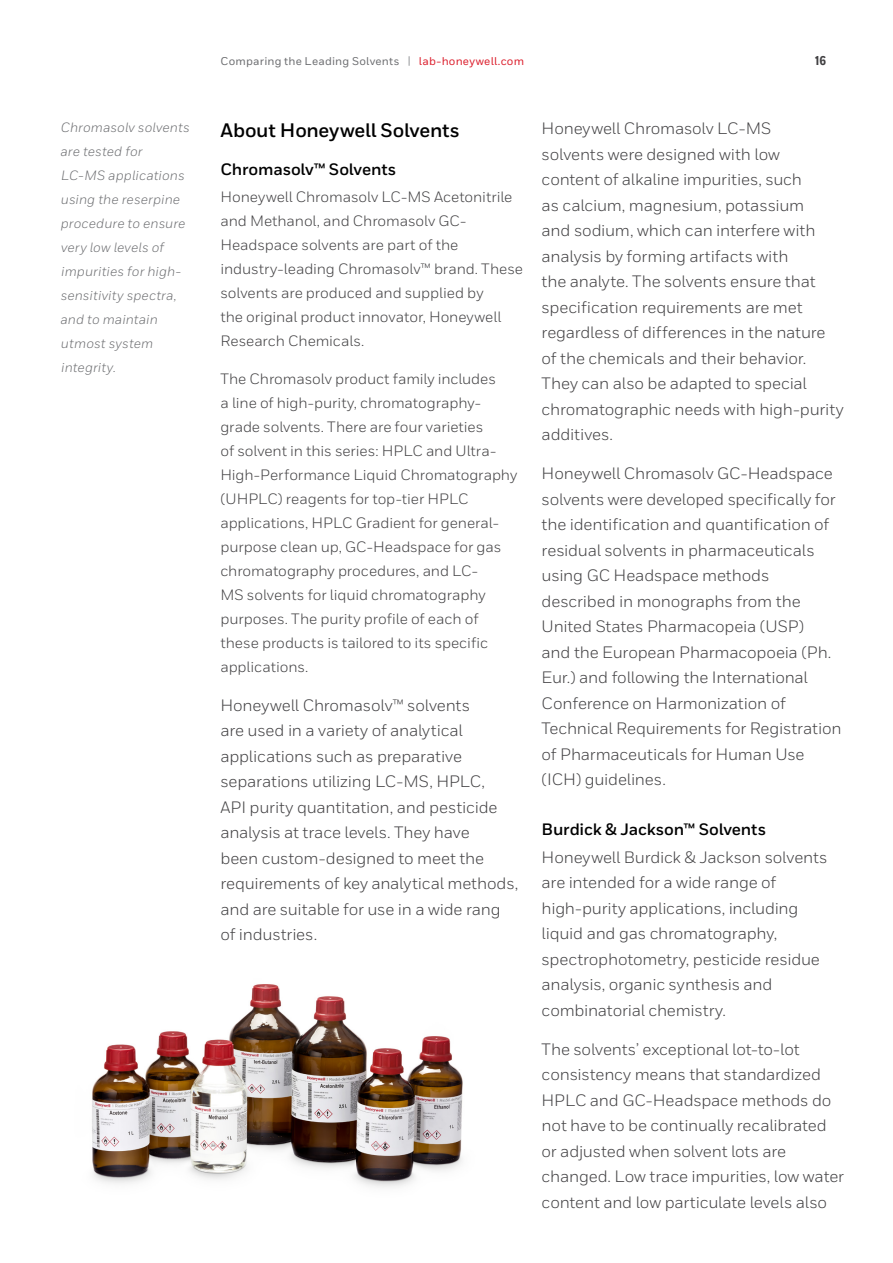
<style>
.page{position:relative;width:893px;height:1263px;background:#fff}
.page>*{position:absolute;margin:0;border:0;box-sizing:border-box;transform-origin:0 0}
.t1{font:700 19.5px "Honeywell Sans";letter-spacing:-.015em;color:#000}
.t2{font:16.5px/25.5px "Honeywell Sans";letter-spacing:-.01em;color:#414042}
.t3{font:700 16.5px "Honeywell Sans";letter-spacing:-.01em;color:#000}
.t4{font:15px/24px "Honeywell Sans";letter-spacing:-.005em;color:#414042}
.t5{font:italic 13.5px/24px "Honeywell Sans";letter-spacing:.005em;color:#6d6e71}
.t6{font:800 12.75px "Honeywell Cond";color:#414042}
.t7{font:500 11.25px "Honeywell Sans";letter-spacing:.02em;color:#6d6e71}
.s1{font-size:11.4px;color:#939598}
.s2{color:#dc202e}
</style>
<div class="page">
<img style="left:92px;top:984px;width:371px;height:204px">
<p class="t5" style="left:61px;top:115px;width:131px">Chromasolv solvents are tested for<br>LC-MS applications using the reserpine procedure to ensure very low levels of impurities for high&shy;sensitivity spectra, and to maintain utmost system integrity.</p>
<p class="t7" style="left:221px;top:55px;width:305px">Comparing the Leading Solvents <span class="s1">|</span> <span class="s2">lab-honeywell.com</span></p>
<p class="t6" style="left:815px;top:53px;width:12px">16</p>
<p class="t1" style="left:220px;top:118px;width:241px">About Honeywell Solvents</p>
<p class="t3" style="left:220px;top:160px;width:177px">Chromasolv™ Solvents</p>
<p class="t4" style="left:220px;top:185px;width:304px">Honeywell Chromasolv LC-MS Acetonitrile and Methanol, and Chromasolv GC-Headspace solvents are part of the industry-leading Chromasolv™ brand. These solvents are produced and supplied by<br>the original product innovator, Honeywell Research Chemicals.</p>
<p class="t4" style="left:220px;top:366px;width:298px">The Chromasolv product family includes<br>a line of high-purity, chromatography&shy;grade solvents. There are four varieties<br>of solvent in this series: HPLC and Ultra-High-Performance Liquid Chromatography (UHPLC) reagents for top-tier HPLC applications, HPLC Gradient for general&shy;purpose clean up, GC-Headspace for gas chromatography procedures, and LC-<br>MS solvents for liquid chromatography purposes. The purity profile of each of these products is tailored to its specific applications.</p>
<p class="t2" style="left:220px;top:692px;width:299px">Honeywell Chromasolv™ solvents<br>are used in a variety of analytical applications such as preparative separations utilizing LC-MS, HPLC,<br>API purity quantitation, and pesticide analysis at trace levels. They have<br>been custom-designed to meet the requirements of key analytical methods, and are suitable for use in a wide rang of industries.</p>
<p class="t2" style="left:542px;top:116px;width:304px">Honeywell Chromasolv LC-MS<br>solvents were designed with low<br>content of alkaline impurities, such<br>as calcium, magnesium, potassium<br>and sodium, which can interfere with analysis by forming artifacts with<br>the analyte. The solvents ensure that specification requirements are met regardless of differences in the nature of the chemicals and their behavior.<br>They can also be adapted to special chromatographic needs with high-purity additives.</p>
<p class="t2" style="left:542px;top:461px;width:301px">Honeywell Chromasolv GC-Headspace solvents were developed specifically for the identification and quantification of residual solvents in pharmaceuticals using GC Headspace methods described in monographs from the United States Pharmacopeia (USP)<br>and the European Pharmacopoeia (Ph.<br>Eur.) and following the International Conference on Harmonization of Technical Requirements for Registration of Pharmaceuticals for Human Use (ICH) guidelines.</p>
<p class="t3" style="left:542px;top:819px;width:226px">Burdick &amp; Jackson™ Solvents</p>
<p class="t2" style="left:542px;top:844px;width:287px">Honeywell Burdick &amp; Jackson solvents are intended for a wide range of high-purity applications, including liquid and gas chromatography, spectrophotometry, pesticide residue analysis, organic synthesis and combinatorial chemistry.</p>
<p class="t2" style="left:542px;top:1036px;width:304px">The solvents’ exceptional lot-to-lot consistency means that standardized HPLC and GC-Headspace methods do not have to be continually recalibrated or adjusted when solvent lots are changed. Low trace impurities, low water content and low particulate levels also</p>
</div>
